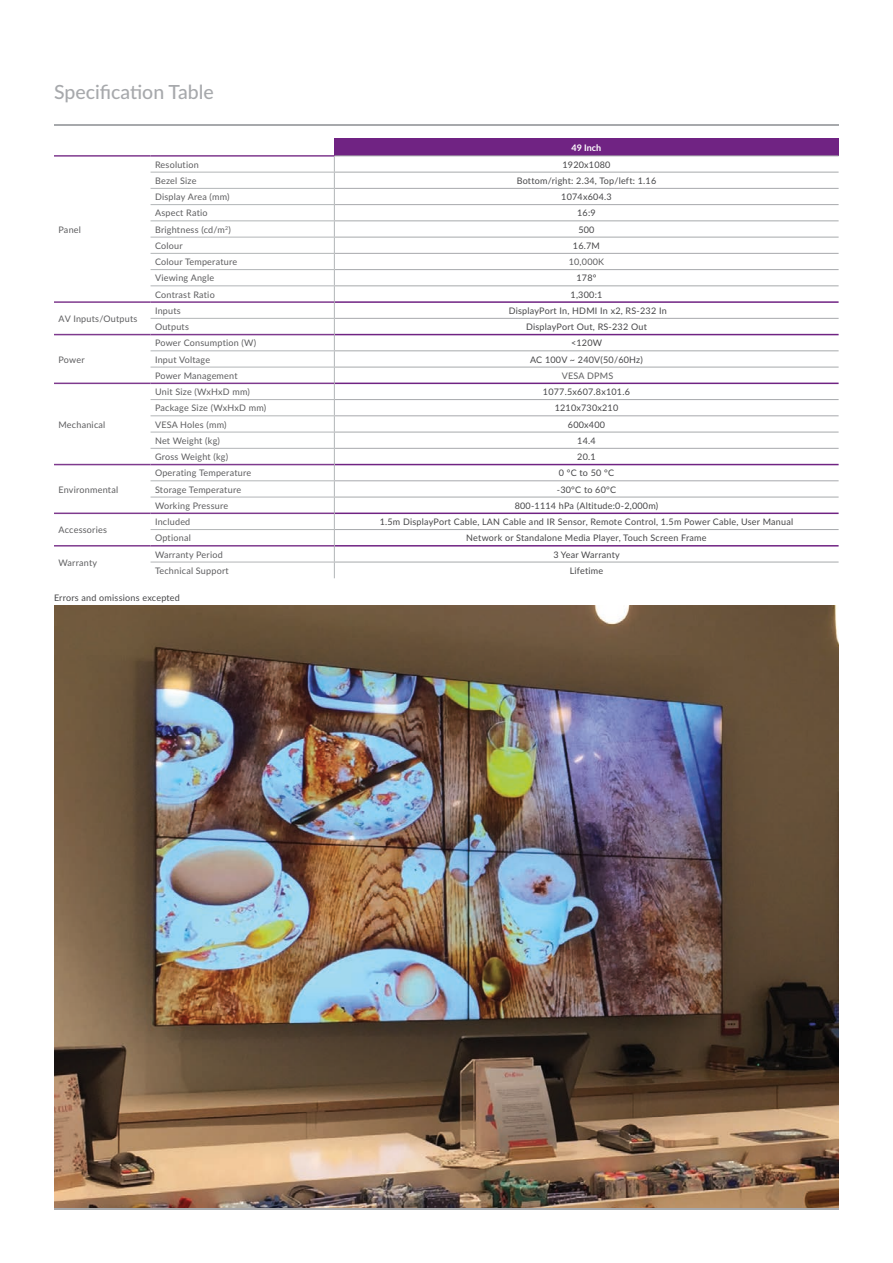
<style>
.page{position:relative;width:893px;height:1263px;background:#fff}
.page>*{position:absolute;margin:0;border:0;box-sizing:border-box;transform-origin:0 0}
.t1{font:500 19.5px "Lato";color:#a7a9ac}
.t2{font:9px "Lato";letter-spacing:.025em;color:#5e5e60}
.t3{font:9px "Lato";letter-spacing:.025em;color:#474749}
.t4{font:700 9px "Lato";color:#fff}
</style>
<div class="page">
<img style="left:54px;top:606px;width:785px;height:602px">
<hr style="left:54px;top:1208px;width:785px;height:1px;background:#a7a9ac">
<hr style="left:54px;top:124px;width:785px;height:2px;background:#a7a9ac">
<svg style="left:54px;top:156px;width:785px;height:422px"></svg>
<div style="left:334px;top:138px;width:505px;height:18px;background:#702383"></div>
<hr style="left:151px;top:172px;width:184px;height:1px;background:#b2b5b7">
<hr style="left:151px;top:188px;width:184px;height:1px;background:#b2b5b7">
<hr style="left:151px;top:204px;width:184px;height:1px;background:#b2b5b7">
<hr style="left:151px;top:220px;width:184px;height:1px;background:#b2b5b7">
<hr style="left:151px;top:237px;width:184px;height:1px;background:#b2b5b7">
<hr style="left:151px;top:253px;width:183px;height:1px;background:#b2b5b7">
<hr style="left:151px;top:269px;width:183px;height:1px;background:#b2b5b7">
<hr style="left:151px;top:285px;width:184px;height:1px;background:#b2b5b7">
<hr style="left:151px;top:318px;width:184px;height:1px;background:#b2b5b7">
<hr style="left:151px;top:350px;width:184px;height:1px;background:#b2b5b7">
<hr style="left:151px;top:399px;width:184px;height:1px;background:#b2b5b7">
<hr style="left:151px;top:415px;width:184px;height:1px;background:#b2b5b7">
<hr style="left:151px;top:432px;width:184px;height:1px;background:#b2b5b7">
<hr style="left:151px;top:448px;width:184px;height:1px;background:#b2b5b7">
<hr style="left:151px;top:480px;width:184px;height:1px;background:#b2b5b7">
<hr style="left:151px;top:497px;width:184px;height:1px;background:#b2b5b7">
<hr style="left:151px;top:529px;width:184px;height:1px;background:#b2b5b7">
<hr style="left:151px;top:562px;width:184px;height:1px;background:#b2b5b7">
<hr style="left:334px;top:155px;width:505px;height:1px;background:#a7a9ac">
<hr style="left:335px;top:172px;width:504px;height:1px;background:#a7a9ac">
<hr style="left:335px;top:188px;width:504px;height:1px;background:#a7a9ac">
<hr style="left:335px;top:204px;width:504px;height:1px;background:#a7a9ac">
<hr style="left:335px;top:220px;width:504px;height:1px;background:#a7a9ac">
<hr style="left:335px;top:318px;width:504px;height:1px;background:#a7a9ac">
<hr style="left:335px;top:350px;width:504px;height:1px;background:#a7a9ac">
<hr style="left:335px;top:399px;width:504px;height:1px;background:#a7a9ac">
<hr style="left:335px;top:415px;width:504px;height:1px;background:#a7a9ac">
<hr style="left:335px;top:432px;width:504px;height:1px;background:#a7a9ac">
<hr style="left:335px;top:448px;width:504px;height:1px;background:#a7a9ac">
<hr style="left:335px;top:480px;width:504px;height:1px;background:#a7a9ac">
<hr style="left:335px;top:497px;width:504px;height:1px;background:#a7a9ac">
<hr style="left:335px;top:529px;width:504px;height:1px;background:#a7a9ac">
<hr style="left:335px;top:562px;width:504px;height:1px;background:#a7a9ac">
<hr style="left:335px;top:237px;width:504px;height:1px;background:#a7a9ac">
<hr style="left:335px;top:253px;width:504px;height:1px;background:#a7a9ac">
<hr style="left:335px;top:269px;width:504px;height:1px;background:#a7a9ac">
<hr style="left:335px;top:285px;width:504px;height:1px;background:#a7a9ac">
<svg style="left:334px;top:157px;width:1px;height:421px"></svg>
<hr style="left:54px;top:512px;width:97px;height:2px;background:#7f3a8e">
<hr style="left:54px;top:545px;width:97px;height:1px;background:#7f3a8e">
<hr style="left:151px;top:512px;width:183px;height:2px;background:#7f3a8e">
<hr style="left:151px;top:545px;width:183px;height:1px;background:#7f3a8e">
<hr style="left:335px;top:512px;width:504px;height:2px;background:#702383">
<hr style="left:335px;top:545px;width:504px;height:1px;background:#702383">
<hr style="left:54px;top:464px;width:97px;height:1px;background:#7f3a8e">
<hr style="left:151px;top:464px;width:183px;height:1px;background:#7f3a8e">
<hr style="left:335px;top:464px;width:504px;height:1px;background:#702383">
<hr style="left:54px;top:383px;width:97px;height:1px;background:#7f3a8e">
<hr style="left:151px;top:383px;width:183px;height:1px;background:#7f3a8e">
<hr style="left:335px;top:383px;width:504px;height:1px;background:#702383">
<hr style="left:54px;top:334px;width:97px;height:1px;background:#7f3a8e">
<hr style="left:151px;top:334px;width:183px;height:1px;background:#7f3a8e">
<hr style="left:335px;top:334px;width:504px;height:1px;background:#702383">
<hr style="left:54px;top:301px;width:97px;height:2px;background:#7f3a8e">
<hr style="left:151px;top:301px;width:183px;height:2px;background:#7f3a8e">
<hr style="left:335px;top:301px;width:504px;height:2px;background:#702383">
<hr style="left:54px;top:155px;width:97px;height:2px;background:#7f3a8e">
<hr style="left:151px;top:155px;width:183px;height:2px;background:#7f3a8e">
<hr style="left:151px;top:367px;width:184px;height:1px;background:#b2b5b7">
<hr style="left:335px;top:367px;width:504px;height:1px;background:#a7a9ac">
<h1 class="t1" style="left:54px;top:77px;width:161px">Specification Table</h1>
<p class="t4" style="left:572px;top:141px;width:31px">49 Inch</p>
<p class="t2" style="left:58px;top:223px;width:24px">Panel</p>
<p class="t2" style="left:58px;top:312px;width:80px">AV Inputs/Outputs</p>
<p class="t2" style="left:58px;top:353px;width:28px">Power</p>
<p class="t2" style="left:58px;top:418px;width:48px">Mechanical</p>
<p class="t2" style="left:58px;top:483px;width:61px">Environmental</p>
<p class="t2" style="left:58px;top:523px;width:50px">Accessories</p>
<p class="t2" style="left:58px;top:556px;width:40px">Warranty</p>
<p class="t2" style="left:155px;top:158px;width:45px">Resolution</p>
<p class="t3" style="left:562px;top:158px;width:50px">1920x1080</p>
<p class="t2" style="left:155px;top:174px;width:43px">Bezel Size</p>
<p class="t3" style="left:517px;top:174px;width:141px">Bottom/right: 2.34, Top/left: 1.16</p>
<p class="t2" style="left:155px;top:190px;width:76px">Display Area (mm)</p>
<p class="t3" style="left:561px;top:190px;width:52px">1074x604.3</p>
<p class="t2" style="left:155px;top:207px;width:54px">Aspect Ratio</p>
<p class="t3" style="left:577px;top:207px;width:20px">16:9</p>
<p class="t2" style="left:155px;top:223px;width:77px">Brightness (cd/m<sup>2</sup>)</p>
<p class="t3" style="left:578px;top:223px;width:18px">500</p>
<p class="t2" style="left:155px;top:239px;width:29px">Colour</p>
<p class="t3" style="left:573px;top:239px;width:29px">16.7M</p>
<p class="t2" style="left:155px;top:255px;width:84px">Colour Temperature</p>
<p class="t2" style="left:569px;top:255px;width:37px">10,000K</p>
<p class="t2" style="left:155px;top:272px;width:61px">Viewing Angle</p>
<p class="t3" style="left:576px;top:272px;width:22px">178°</p>
<p class="t2" style="left:155px;top:288px;width:61px">Contrast Ratio</p>
<p class="t3" style="left:571px;top:288px;width:33px">1,300:1</p>
<p class="t2" style="left:155px;top:304px;width:27px">Inputs</p>
<p class="t3" style="left:509px;top:304px;width:159px">DisplayPort In, HDMI In x2, RS-232 In</p>
<p class="t2" style="left:155px;top:320px;width:35px">Outputs</p>
<p class="t3" style="left:526px;top:320px;width:122px">DisplayPort Out, RS-232 Out</p>
<p class="t2" style="left:155px;top:337px;width:103px">Power Consumption (W)</p>
<p class="t3" style="left:571px;top:337px;width:33px">&lt;120W</p>
<p class="t2" style="left:155px;top:353px;width:57px">Input Voltage</p>
<p class="t3" style="left:530px;top:353px;width:114px">AC 100V ~ 240V(50/60Hz)</p>
<p class="t2" style="left:155px;top:369px;width:84px">Power Management</p>
<p class="t2" style="left:562px;top:369px;width:53px">VESA DPMS</p>
<p class="t2" style="left:155px;top:385px;width:96px">Unit Size (WxHxD mm)</p>
<p class="t3" style="left:543px;top:385px;width:89px">1077.5x607.8x101.6</p>
<p class="t2" style="left:155px;top:402px;width:113px">Package Size (WxHxD mm)</p>
<p class="t3" style="left:555px;top:402px;width:65px">1210x730x210</p>
<p class="t2" style="left:155px;top:418px;width:73px">VESA Holes (mm)</p>
<p class="t3" style="left:568px;top:418px;width:39px">600x400</p>
<p class="t2" style="left:155px;top:434px;width:66px">Net Weight (kg)</p>
<p class="t3" style="left:577px;top:434px;width:20px">14.4</p>
<p class="t2" style="left:155px;top:450px;width:75px">Gross Weight (kg)</p>
<p class="t3" style="left:577px;top:450px;width:20px">20.1</p>
<p class="t2" style="left:155px;top:467px;width:98px">Operating Temperature</p>
<p class="t3" style="left:559px;top:467px;width:57px">0 °C to 50 °C</p>
<p class="t2" style="left:155px;top:483px;width:88px">Storage Temperature</p>
<p class="t3" style="left:557px;top:483px;width:61px">-30°C to 60°C</p>
<p class="t2" style="left:155px;top:499px;width:75px">Working Pressure</p>
<p class="t3" style="left:515px;top:499px;width:145px">800-1114 hPa (Altitude:0-2,000m)</p>
<p class="t2" style="left:155px;top:515px;width:37px">Included</p>
<p class="t3" style="left:380px;top:515px;width:415px">1.5m DisplayPort Cable, LAN Cable and IR Sensor, Remote Control, 1.5m Power Cable, User Manual</p>
<p class="t2" style="left:155px;top:532px;width:37px">Optional</p>
<p class="t3" style="left:466px;top:532px;width:242px">Network or Standalone Media Player, Touch Screen Frame</p>
<p class="t2" style="left:155px;top:548px;width:69px">Warranty Period</p>
<p class="t3" style="left:553px;top:548px;width:68px">3 Year Warranty</p>
<p class="t2" style="left:155px;top:564px;width:75px">Technical Support</p>
<p class="t3" style="left:570px;top:564px;width:35px">Lifetime</p>
<p class="t3" style="left:54px;top:591px;width:127px">Errors and omissions excepted</p>
</div>
